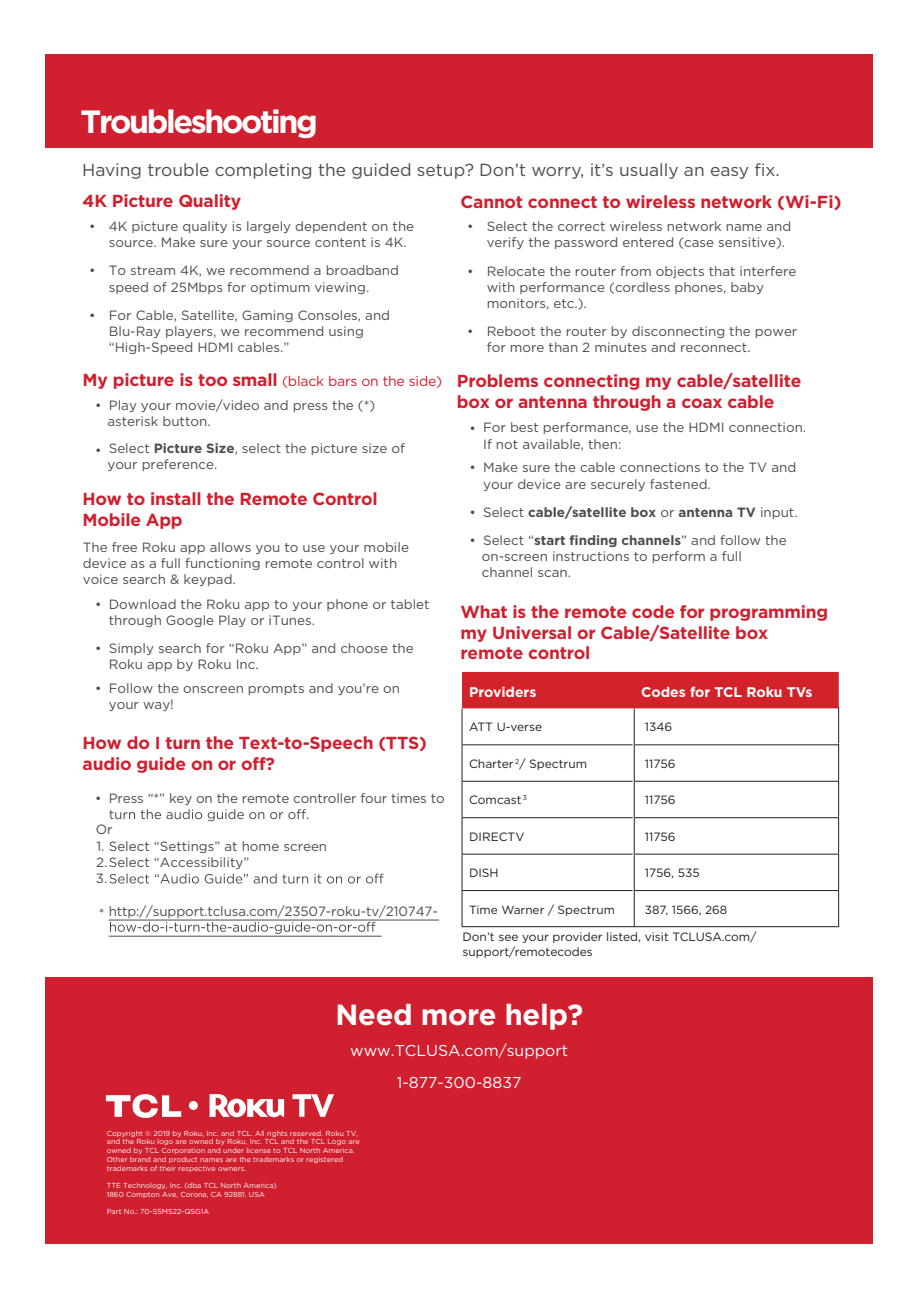
<style>
.page{position:relative;width:918px;height:1298px;background:#fff}
.page>*{position:absolute;margin:0;border:0;box-sizing:border-box;transform-origin:0 0}
.t1{font:700 32.2px "Gotham";letter-spacing:-.075em;color:#fff}
.t2{font:700 29px "Gotham";letter-spacing:-.01em;color:#fff}
.t3{font:700 17.4px/21px "Gotham";letter-spacing:-.015em;color:#d01f2e}
.t4{font:17.4px "Gotham";color:#4c4c4e}
.t5{font:15.8px "Gotham";color:#fff}
.t6{font:14px "Gotham";letter-spacing:-.015em;color:#d01f2e}
.t7{font:700 14px "Gotham";color:#fff}
.t8{font:13.4px/16px "Gotham";color:#4c4c4e}
.t9{font:700 13.4px "Gotham";color:#4c4c4e}
.t10{font:12px/14.4px "Gotham";color:#231f20}
.t11{font:11.8px "Gotham";color:#231f20}
.t12{font:7.2px/8.8px "Gotham";color:#fff}
.s1{font-weight:700;font-size:17.4px}
.s2{font-weight:700}
.s3{font-weight:400}
</style>
<div class="page">
<div style="left:45px;top:54px;width:828px;height:94px;background:#d01f2e"></div>
<div style="left:45px;top:978px;width:828px;height:266px;background:#d01f2e"></div>
<svg style="left:210px;top:1094px;width:74px;height:23px"></svg>
<svg style="left:292px;top:1094px;width:42px;height:23px"></svg>
<div style="left:189px;top:1101px;width:9px;height:9px;background:#fff;border-radius:4px"></div>
<svg style="left:106px;top:1094px;width:75px;height:24px"></svg>
<svg style="left:109px;top:809px;width:199px;height:12px"></svg>
<svg style="left:110px;top:874px;width:274px;height:10px"></svg>
<svg style="left:110px;top:922px;width:266px;height:12px"></svg>
<hr style="left:109px;top:920px;width:330px;height:1px;background:#4c4c4e">
<hr style="left:109px;top:936px;width:273px;height:1px;background:#4c4c4e">
<div style="left:462px;top:672px;width:377px;height:36px;background:#d2232a"></div>
<hr style="left:634px;top:709px;width:1px;height:36px;background:#231f20">
<hr style="left:462px;top:744px;width:171px;height:1px;background:#231f20">
<hr style="left:634px;top:744px;width:205px;height:1px;background:#231f20">
<hr style="left:634px;top:745px;width:1px;height:36px;background:#231f20">
<hr style="left:462px;top:781px;width:171px;height:1px;background:#231f20">
<hr style="left:634px;top:781px;width:205px;height:1px;background:#231f20">
<hr style="left:634px;top:781px;width:1px;height:36px;background:#231f20">
<hr style="left:462px;top:817px;width:171px;height:1px;background:#231f20">
<hr style="left:634px;top:817px;width:205px;height:1px;background:#231f20">
<hr style="left:634px;top:818px;width:1px;height:36px;background:#231f20">
<hr style="left:462px;top:854px;width:171px;height:1px;background:#231f20">
<hr style="left:634px;top:854px;width:205px;height:1px;background:#231f20">
<hr style="left:634px;top:854px;width:1px;height:36px;background:#231f20">
<hr style="left:462px;top:890px;width:171px;height:1px;background:#231f20">
<hr style="left:462px;top:709px;width:1px;height:36px;background:#231f20">
<hr style="left:462px;top:745px;width:1px;height:36px;background:#231f20">
<hr style="left:462px;top:781px;width:1px;height:36px;background:#231f20">
<hr style="left:462px;top:818px;width:1px;height:36px;background:#231f20">
<hr style="left:462px;top:854px;width:1px;height:36px;background:#231f20">
<hr style="left:462px;top:891px;width:1px;height:36px;background:#231f20">
<hr style="left:838px;top:707px;width:1px;height:36px;background:#231f20">
<hr style="left:838px;top:744px;width:1px;height:36px;background:#231f20">
<hr style="left:838px;top:781px;width:1px;height:36px;background:#231f20">
<hr style="left:838px;top:817px;width:1px;height:37px;background:#231f20">
<hr style="left:838px;top:854px;width:1px;height:36px;background:#231f20">
<hr style="left:838px;top:891px;width:1px;height:36px;background:#231f20">
<hr style="left:634px;top:890px;width:205px;height:1px;background:#231f20">
<hr style="left:634px;top:891px;width:1px;height:36px;background:#231f20">
<hr style="left:462px;top:926px;width:377px;height:1px;background:#231f20">
<h1 class="t1" style="left:81px;top:110px;width:239px">Troubleshooting</h1>
<p class="t4" style="left:82px;top:163px;width:699px">Having trouble completing the guided setup? Don’t worry, it’s usually an easy fix.</p>
<p class="t3" style="left:83px;top:192px;width:160px">4K Picture Quality</p>
<p class="t8" style="left:109px;top:219px;width:307px;text-indent:-20px">• 4K picture quality is largely dependent on the source. Make sure your source content is 4K.</p>
<p class="t8" style="left:109px;top:264px;width:292px;text-indent:-20px">• To stream 4K, we recommend a broadband speed of 25Mbps for optimum viewing.</p>
<p class="t8" style="left:109px;top:308px;width:283px;text-indent:-20px">• For Cable, Satellite, Gaming Consoles, and<br>Blu-Ray players, we recommend using “High-Speed HDMI cables.”</p>
<p class="t3" style="left:461px;top:192px;width:382px">Cannot connect to wireless network (Wi-Fi)</p>
<p class="t8" style="left:487px;top:220px;width:306px;text-indent:-20px">• Select the correct wireless network name and verify the password entered (case sensitive).</p>
<p class="t8" style="left:487px;top:264px;width:311px;text-indent:-20px">• Relocate the router from objects that interfere with performance (cordless phones, baby monitors, etc.).</p>
<p class="t8" style="left:487px;top:324px;width:312px;text-indent:-20px">• Reboot the router by disconnecting the power for more than 2 minutes and reconnect.</p>
<p class="t6" style="left:83px;top:376px;width:361px"><span class="s1">My picture is too small</span> (black bars on the side)</p>
<p class="t8" style="left:107px;top:398px;width:269px;text-indent:-12px">• Play your movie/video and press the (*) asterisk button.</p>
<p class="t8" style="left:107px;top:441px;width:299px;text-indent:-12px">• Select <span class="s2">Picture Size</span>, select the picture size of your preference.</p>
<p class="t3" style="left:83px;top:490px;width:297px">How to install the Remote Control<br>Mobile App</p>
<p class="t8" style="left:83px;top:540px;width:328px">The free Roku app allows you to use your mobile device as a full functioning remote control with voice search &amp; keypad.</p>
<p class="t8" style="left:109px;top:597px;width:322px;text-indent:-13px">• Download the Roku app to your phone or tablet through Google Play or iTunes.</p>
<p class="t8" style="left:109px;top:641px;width:307px;text-indent:-13px">• Simply search for “Roku App” and choose the<br>Roku app by Roku Inc.</p>
<p class="t8" style="left:109px;top:682px;width:293px;text-indent:-13px">• Follow the onscreen prompts and you’re on your way!</p>
<p class="t3" style="left:83px;top:734px;width:346px">How do I turn the Text-to-Speech (TTS) audio guide on or off?</p>
<p class="t8" style="left:95px;top:791px;width:351px">• Press “*” key on the remote controller four times to</p>
<p class="t8" style="left:96px;top:839px;width:233px">1. Select “Settings” at home screen<br>2.Select “Accessibility”</p>
<p class="t8" style="left:109px;top:904px;width:331px">http://support.tclusa.com/23507-roku-tv/210747-</p>
<p class="t8" style="left:96px;top:822px;width:18px">Or</p>
<p class="t8" style="left:96px;top:872px;width:13px">3.</p>
<p class="t8" style="left:99px;top:907px;width:7px">*</p>
<p class="t3" style="left:457px;top:371px;width:346px">Problems connecting my cable/satellite box or antenna through a coax cable</p>
<p class="t8" style="left:483px;top:421px;width:325px;text-indent:-14px">• For best performance, use the HDMI connection.<br>If not available, then:</p>
<p class="t8" style="left:483px;top:461px;width:315px;text-indent:-14px">• Make sure the cable connections to the TV and your device are securely fastened.</p>
<p class="t9" style="left:470px;top:507px;width:330px"><span class="s3">• Select</span> cable/satellite box <span class="s3">or</span> antenna TV <span class="s3">input.</span></p>
<p class="t8" style="left:482px;top:533px;width:306px;text-indent:-12px">• Select “<span class="s2">start finding channels</span>” and follow the on-screen instructions to perform a full channel scan.</p>
<p class="t3" style="left:461px;top:602px;width:369px">What is the remote code for programming my Universal or Cable/Satellite box remote control</p>
<p class="t7" style="left:469px;top:686px;width:69px">Providers</p>
<p class="t7" style="left:641px;top:686px;width:173px">Codes for TCL Roku TVs</p>
<p class="t10" style="left:469px;top:721px;width:75px">ATT U-verse</p>
<p class="t10" style="left:645px;top:721px;width:29px">1346</p>
<p class="t10" style="left:469px;top:757px;width:120px">Charter <sup>2</sup> / Spectrum</p>
<p class="t10" style="left:645px;top:757px;width:32px">11756</p>
<p class="t10" style="left:469px;top:794px;width:59px">Comcast <sup>3</sup></p>
<p class="t10" style="left:645px;top:794px;width:32px">11756</p>
<p class="t10" style="left:469px;top:830px;width:57px">DIRECTV</p>
<p class="t10" style="left:645px;top:830px;width:32px">11756</p>
<p class="t10" style="left:469px;top:867px;width:31px">DISH</p>
<p class="t10" style="left:645px;top:867px;width:56px">1756, 535</p>
<p class="t11" style="left:469px;top:905px;width:147px">Time Warner / Spectrum</p>
<p class="t11" style="left:645px;top:905px;width:84px">387, 1566, 268</p>
<p class="t10" style="left:462px;top:931px;width:295px">Don’t see your provider listed, visit TCLUSA.com/ support/remotecodes</p>
<h2 class="t2" style="left:336px;top:1004px;width:249px">Need more help?</h2>
<p class="t5" style="left:350px;top:1045px;width:220px">www.TCLUSA.com/support</p>
<p class="t12" style="left:107px;top:1129px;width:255px">Copyright © 2019 by Roku, Inc. and TCL. All rights reserved. Roku TV, and the Roku logo are owned by Roku, Inc. TCL and the TCL Logo are owned by TCL Corporation and under license to TCL North America.<br>Other brand and product names are the trademarks or registered trademarks of their respective owners.</p>
<p class="t12" style="left:107px;top:1182px;width:171px">TTE Technology, Inc. (dba TCL North America)<br>1860 Compton Ave, Corona, CA 92881, USA</p>
<p class="t12" style="left:107px;top:1208px;width:104px">Part No.: 70-S5MS22-QSG1A</p>
<p class="t5" style="left:397px;top:1077px;width:126px">1-877-300-8837</p>
</div>
